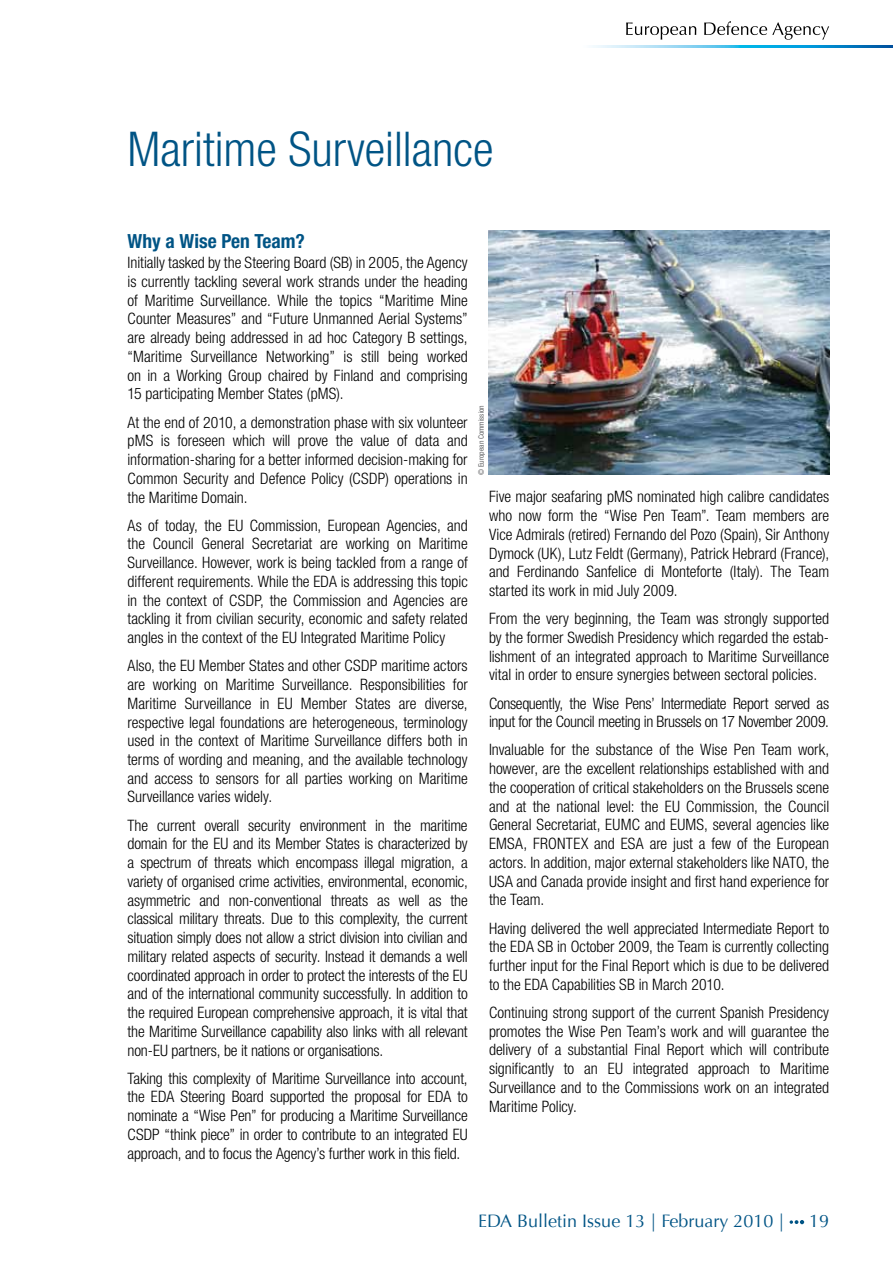
<style>
.page{position:relative;width:893px;height:1263px;background:#fff}
.page>*{position:absolute;margin:0;border:0;box-sizing:border-box;transform-origin:0 0}
.t1{font:300 condensed 48px "Helvetica Neue";color:#005485}
.t2{font:700 condensed 19.5px "Helvetica Neue";color:#005485}
.t3{font:18px "Optima";color:#005485}
.t4{font:300 condensed 15.75px/18.8px "Helvetica Neue";letter-spacing:-.005em;color:#000;text-align:justify}
.t5{font:condensed 7.5px "Helvetica Neue";color:#646567}
</style>
<div class="page">
<svg style="left:626px;top:23px;width:70px;height:17px"></svg>
<svg style="left:704px;top:21px;width:125px;height:19px"></svg>
<svg style="left:592px;top:46px;width:301px;height:2px"></svg>
<svg style="left:790px;top:1220px;width:14px;height:4px"></svg>
<img style="left:489px;top:230px;width:340px;height:244px">
<h1 class="t1" style="left:128px;top:121px;width:367px">Maritime Surveillance</h1>
<p class="t2" style="left:128px;top:229px;width:179px">Why a Wise Pen Team?</p>
<p class="t4" style="left:128px;top:253px;width:342px">Initially tasked by the Steering Board (SB) in 2005, the Agency is currently tackling several work strands under the heading of Maritime Surveillance. While the topics “Maritime Mine Counter Measures” and “Future Unmanned Aerial Systems” are already being addressed in ad hoc Category B settings, “Maritime Surveillance Networking” is still being worked on in a Working Group chaired by Finland and comprising 15 participating Member States (pMS).</p>
<p class="t4" style="left:128px;top:412px;width:342px">At the end of 2010, a demonstration phase with six volunteer pMS is foreseen which will prove the value of data and information-sharing for a better informed decision-making for Common Security and Defence Policy (CSDP) operations in the Maritime Domain.</p>
<p class="t4" style="left:128px;top:516px;width:342px">As of today, the EU Commission, European Agencies, and the Council General Secretariat are working on Maritime Surveillance. However, work is being tackled from a range of different requirements. While the EDA is addressing this topic in the context of CSDP, the Commission and Agencies are tackling it from civilian security, economic and safety related angles in the context of the EU Integrated Maritime Policy</p>
<p class="t4" style="left:128px;top:656px;width:342px">Also, the EU Member States and other CSDP maritime actors are working on Maritime Surveillance. Responsibilities for Maritime Surveillance in EU Member States are diverse, respective legal foundations are heterogeneous, terminology used in the context of Maritime Surveillance differs both in terms of wording and meaning, and the available technology and access to sensors for all parties working on Maritime Surveillance varies widely.</p>
<p class="t4" style="left:128px;top:815px;width:342px">The current overall security environment in the maritime domain for the EU and its Member States is characterized by a spectrum of threats which encompass illegal migration, a variety of organised crime activities, environmental, economic, asymmetric and non-conventional threats as well as the classical military threats. Due to this complexity, the current situation simply does not allow a strict division into civilian and military related aspects of security. Instead it demands a well coordinated approach in order to protect the interests of the EU and of the international community successfully. In addition to the required European comprehensive approach, it is vital that the Maritime Surveillance capability also links with all relevant non-EU partners, be it nations or organisations.</p>
<p class="t4" style="left:128px;top:1068px;width:342px">Taking this complexity of Maritime Surveillance into account, the EDA Steering Board supported the proposal for EDA to nominate a “Wise Pen” for producing a Maritime Surveillance CSDP “think piece” in order to contribute to an integrated EU approach, and to focus the Agency’s further work in this field.</p>
<p class="t5" style="left:477px;top:475px;width:71px;rotate:-90deg">© European Commission</p>
<p class="t4" style="left:489px;top:487px;width:342px">Five major seafaring pMS nominated high calibre candidates who now form the “Wise Pen Team”. Team members are Vice Admirals (retired) Fernando del Pozo (Spain), Sir Anthony Dymock (UK), Lutz Feldt (Germany), Patrick Hebrard (France), and Ferdinando Sanfelice di Monteforte (Italy). The Team started its work in mid July 2009.</p>
<p class="t4" style="left:489px;top:609px;width:342px">From the very beginning, the Team was strongly supported by the former Swedish Presidency which regarded the estab&shy;lishment of an integrated approach to Maritime Surveillance vital in order to ensure synergies between sectoral policies.</p>
<p class="t4" style="left:489px;top:693px;width:342px">Consequently, the Wise Pens’ Intermediate Report served as input for the Council meeting in Brussels on 17 November 2009.</p>
<p class="t4" style="left:489px;top:740px;width:342px">Invaluable for the substance of the Wise Pen Team work, however, are the excellent relationships established with and the cooperation of critical stakeholders on the Brussels scene and at the national level: the EU Commission, the Council General Secretariat, EUMC and EUMS, several agencies like EMSA, FRONTEX and ESA are just a few of the European actors. In addition, major external stakeholders like NATO, the USA and Canada provide insight and first hand experience for the Team.</p>
<p class="t4" style="left:489px;top:918px;width:342px">Having delivered the well appreciated Intermediate Report to the EDA SB in October 2009, the Team is currently collecting further input for the Final Report which is due to be delivered to the EDA Capabilities SB in March 2010.</p>
<p class="t4" style="left:489px;top:1003px;width:342px">Continuing strong support of the current Spanish Presidency promotes the Wise Pen Team’s work and will guarantee the delivery of a substantial Final Report which will contribute significantly to an EU integrated approach to Maritime Surveillance and to the Commissions work on an integrated Maritime Policy.</p>
<p class="t3" style="left:478px;top:1211px;width:308px">EDA Bulletin Issue 13 | February 2010 |</p>
<p class="t3" style="left:809px;top:1211px;width:22px">19</p>
</div>
